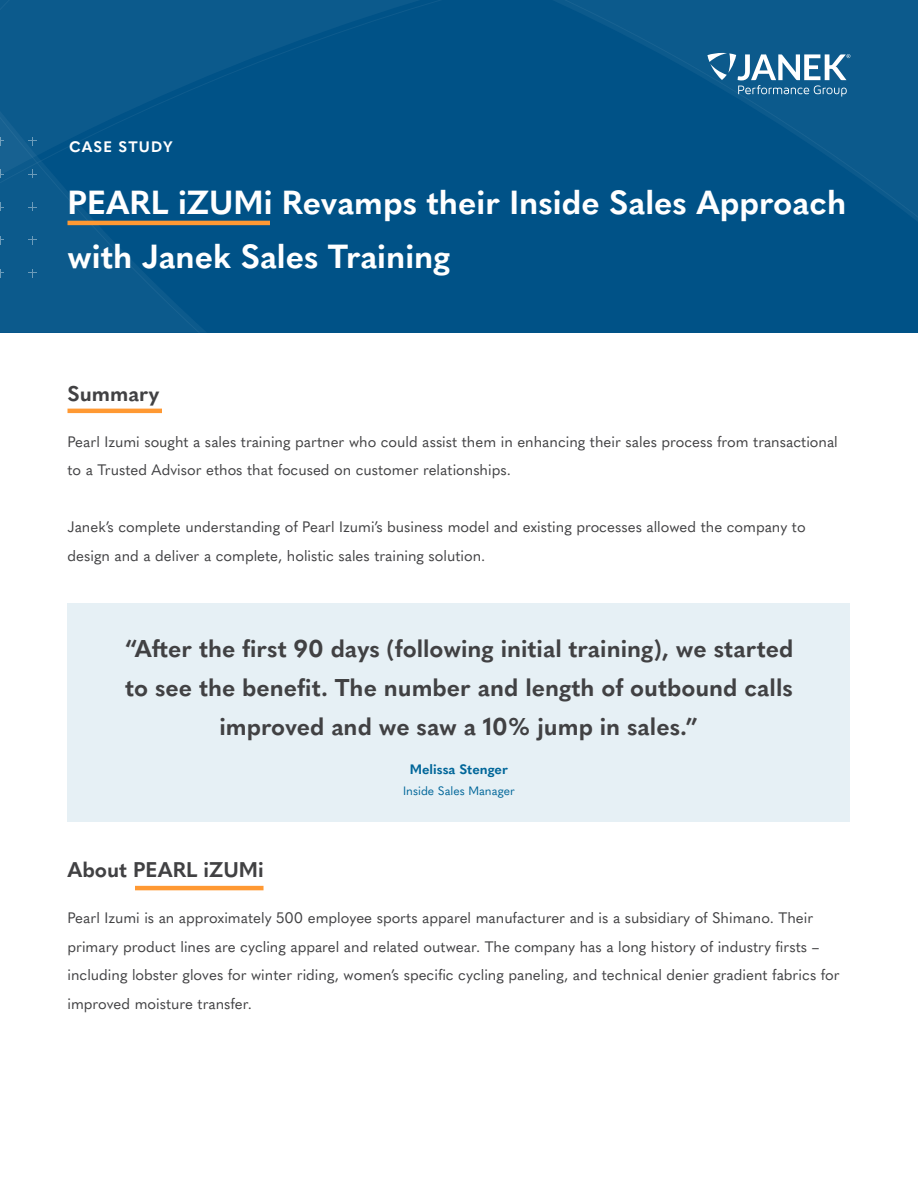
<style>
.page{position:relative;width:918px;height:1188px;background:#fff}
.page>*{position:absolute;margin:0;border:0;box-sizing:border-box;transform-origin:0 0}
.t1{font:700 33px/54px "Quasimoda";color:#fff}
.t2{font:700 24px/39px "Quasimoda";color:#414143;text-align:center}
.t3{font:700 21px "Quasimoda";color:#414143}
.t4{font:15px/28.5px "Quasimoda";color:#414143}
.t5{font:700 15px "Quasimoda";letter-spacing:.075em;color:#fff}
.t6{font:700 13.5px "Quasimoda";color:#069}
.t7{font:12px "Quasimoda";color:#069}
</style>
<div class="page">
<svg style="left:0;top:0;width:286px;height:333px;background:#065689"></svg>
<svg style="left:286px;top:0;width:632px;height:333px;background:#025387"></svg>
<svg style="left:29px;top:137px;width:8px;height:8px"></svg>
<svg style="left:29px;top:170px;width:8px;height:8px"></svg>
<svg style="left:29px;top:203px;width:8px;height:8px"></svg>
<svg style="left:29px;top:236px;width:8px;height:8px"></svg>
<svg style="left:29px;top:269px;width:8px;height:8px"></svg>
<svg style="left:0;top:137px;width:4px;height:8px"></svg>
<svg style="left:0;top:170px;width:4px;height:8px"></svg>
<svg style="left:0;top:203px;width:4px;height:8px"></svg>
<svg style="left:0;top:236px;width:4px;height:8px"></svg>
<svg style="left:0;top:269px;width:4px;height:8px"></svg>
<div style="left:68px;top:604px;width:782px;height:218px;background:#e6f0f5"></div>
<hr style="left:68px;top:221px;width:202px;height:4px;background:#f93">
<hr style="left:68px;top:409px;width:94px;height:4px;background:#f93">
<hr style="left:135px;top:886px;width:129px;height:4px;background:#f93">
<svg style="left:707px;top:53px;width:143px;height:44px"></svg>
<p class="t5" style="left:69px;top:135px;width:105px">CASE STUDY</p>
<p class="t1" style="left:68px;top:173px;width:780px">PEARL iZUMi Revamps their Inside Sales Approach with Janek Sales Training</p>
<p class="t3" style="left:68px;top:377px;width:94px">Summary</p>
<p class="t4" style="left:68px;top:426px;width:772px">Pearl Izumi sought a sales training partner who could assist them in enhancing their sales process from transactional to a Trusted Advisor ethos that focused on customer relationships.</p>
<p class="t4" style="left:68px;top:511px;width:740px">Janek’s complete understanding of Pearl Izumi’s business model and existing processes allowed the company to design and a deliver a complete, holistic sales training solution.</p>
<p class="t2" style="left:125px;top:627px;width:670px">“After the first 90 days (following initial training), we started to see the benefit. The number and length of outbound calls improved and we saw a 10% jump in sales.”</p>
<p class="t6" style="left:410px;top:759px;width:100px">Melissa Stenger</p>
<p class="t7" style="left:403px;top:782px;width:113px">Inside Sales Manager</p>
<p class="t3" style="left:68px;top:853px;width:198px">About PEARL iZUMi</p>
<p class="t4" style="left:68px;top:903px;width:774px">Pearl Izumi is an approximately 500 employee sports apparel manufacturer and is a subsidiary of Shimano. Their primary product lines are cycling apparel and related outwear. The company has a long history of industry firsts – including lobster gloves for winter riding, women’s specific cycling paneling, and technical denier gradient fabrics for improved moisture transfer.</p>
</div>
